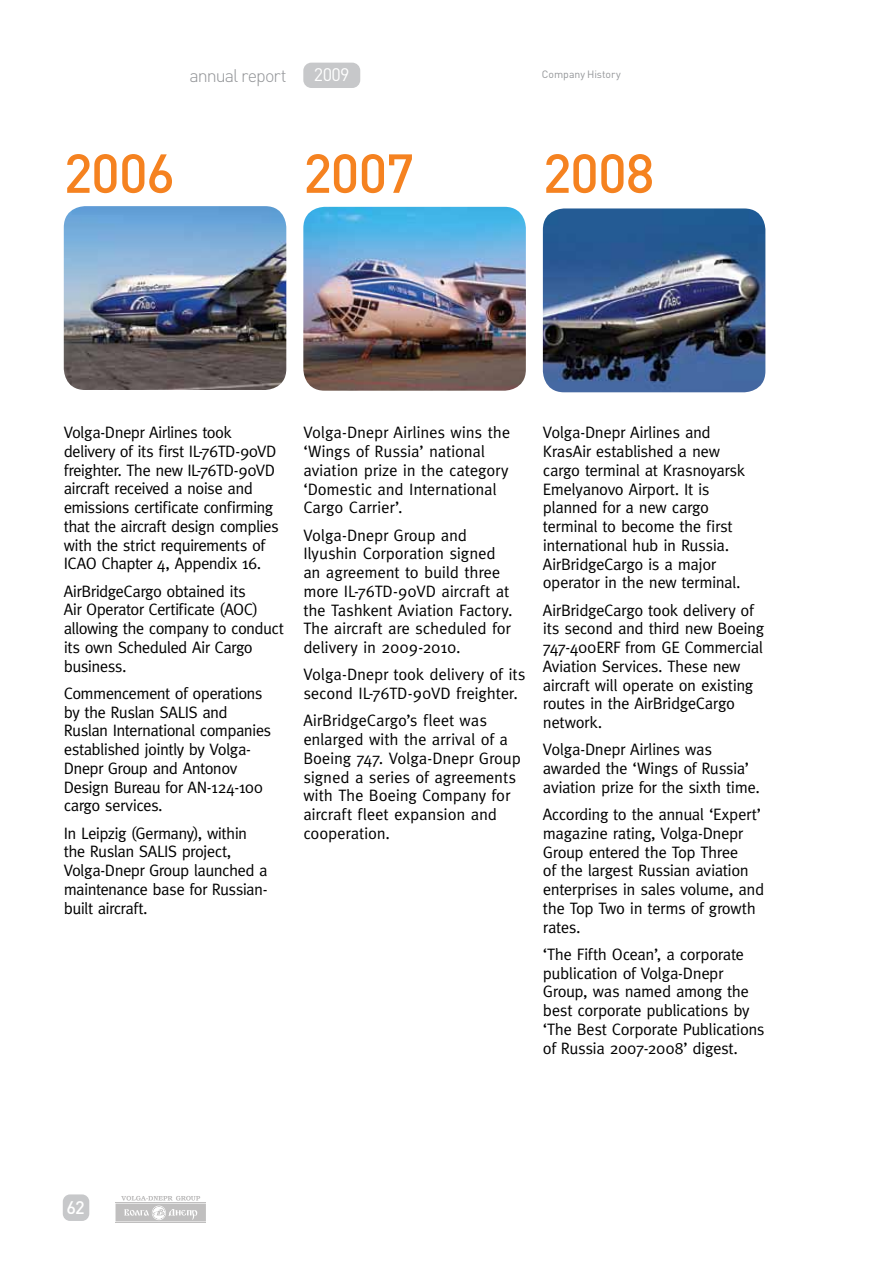
<style>
.page{position:relative;width:893px;height:1263px;background:#fff}
.page>*{position:absolute;margin:0;border:0;box-sizing:border-box;transform-origin:0 0}
.t1{font:500 54px "DIN Cyr";letter-spacing:-.03em;color:#f58220}
.t2{font:300 18px "DIN Cyr";letter-spacing:-.055em;color:#939598}
.t3{font:18px "DIN Cyr";color:#fff}
.t4{font:500 18px "DIN Cyr";color:#fff}
.t5{font:16.5px/18.8px "Meta Normal C";letter-spacing:-.025em;color:#000}
.t6{font:10.5px "DIN Cyr";letter-spacing:-.005em;color:#939598}
</style>
<div class="page">
<div style="left:63px;top:1194px;width:26px;height:27px;background:#c7c8ca;border-radius:7px"></div>
<div style="left:303px;top:63px;width:57px;height:25px;background:#c7c8ca;border-radius:8px"></div>
<hr style="left:116px;top:1222px;width:90px;height:1px;background:#c0bfbf">
<svg style="left:116px;top:1196px;width:90px;height:25px"></svg>
<img style="left:64px;top:206px;width:222px;height:184px">
<img style="left:303px;top:207px;width:223px;height:184px">
<img style="left:543px;top:208px;width:222px;height:184px">
<p class="t2" style="left:189px;top:63px;width:99px">annual report</p>
<p class="t3" style="left:314px;top:62px;width:37px">2009</p>
<p class="t6" style="left:542px;top:68px;width:81px">Company H istory</p>
<h1 class="t1" style="left:303px;top:137px;width:113px">2007</h1>
<h1 class="t1" style="left:64px;top:137px;width:113px">2006</h1>
<h1 class="t1" style="left:543px;top:137px;width:113px">2008</h1>
<p class="t5" style="left:64px;top:423px;width:217px">Volga-Dnepr Airlines took delivery of its first IL-76TD-90VD freighter. The new IL-76TD-90VD aircraft received a noise and emissions certificate confirming that the aircraft design complies with the strict requirements of<br>ICAO Chapter 4, Appendix 16.</p>
<p class="t5" style="left:64px;top:581px;width:222px">AirBridgeCargo obtained its<br>Air Operator Certificate (AOC) allowing the company to conduct its own Scheduled Air Cargo business.</p>
<p class="t5" style="left:64px;top:684px;width:209px">Commencement of operations by the Ruslan SALIS and<br>Ruslan International companies established jointly by Volga-<br>Dnepr Group and Antonov<br>Design Bureau for АN-124-100 cargo services.</p>
<p class="t5" style="left:64px;top:823px;width:206px">In Leipzig (Germany), within the Ruslan SALIS project,<br>Volga-Dnepr Group launched a maintenance base for Russian&shy;built aircraft.</p>
<p class="t5" style="left:303px;top:423px;width:208px">Volga-Dnepr Airlines wins the ‘Wings of Russia’ national aviation prize in the category ‘Domestic and International<br>Cargo Carrier’.</p>
<p class="t5" style="left:303px;top:525px;width:211px">Volga-Dnepr Group and<br>Ilyushin Corporation signed an agreement to build three more IL-76TD-90VD aircraft at the Tashkent Aviation Factory.<br>The aircraft are scheduled for delivery in 2009-2010.</p>
<p class="t5" style="left:303px;top:665px;width:224px">Volga-Dnepr took delivery of its second IL-76TD-90VD freighter.</p>
<p class="t5" style="left:303px;top:711px;width:219px">AirBridgeCargo’s fleet was enlarged with the arrival of a<br>Boeing 747. Volga-Dnepr Group signed a series of agreements with The Boeing Company for aircraft fleet expansion and cooperation.</p>
<p class="t5" style="left:543px;top:423px;width:204px">Volga-Dnepr Airlines and<br>KrasAir established a new cargo terminal at Krasnoyarsk<br>Emelyanovo Airport. It is planned for a new cargo terminal to become the first international hub in Russia.<br>AirBridgeCargo is a major operator in the new terminal.</p>
<p class="t5" style="left:543px;top:600px;width:223px">AirBridgeCargo took delivery of its second and third new Boeing<br>747-400ERF from GE Commercial<br>Aviation Services. These new aircraft will operate on existing routes in the AirBridgeCargo network.</p>
<p class="t5" style="left:543px;top:740px;width:219px">Volga-Dnepr Airlines was awarded the ‘Wings of Russia’ aviation prize for the sixth time.</p>
<p class="t5" style="left:543px;top:805px;width:223px">According to the annual ‘Expert’ magazine rating, Volga-Dnepr<br>Group entered the Top Three<br>of the largest Russian aviation enterprises in sales volume, and the Top Two in terms of growth rates.</p>
<p class="t5" style="left:543px;top:945px;width:223px">‘The Fifth Ocean’, a corporate publication of Volga-Dnepr<br>Group, was named among the best corporate publications by ‘The Best Corporate Publications of Russia 2007-2008’ digest.</p>
<p class="t4" style="left:67px;top:1195px;width:20px">62</p>
</div>
